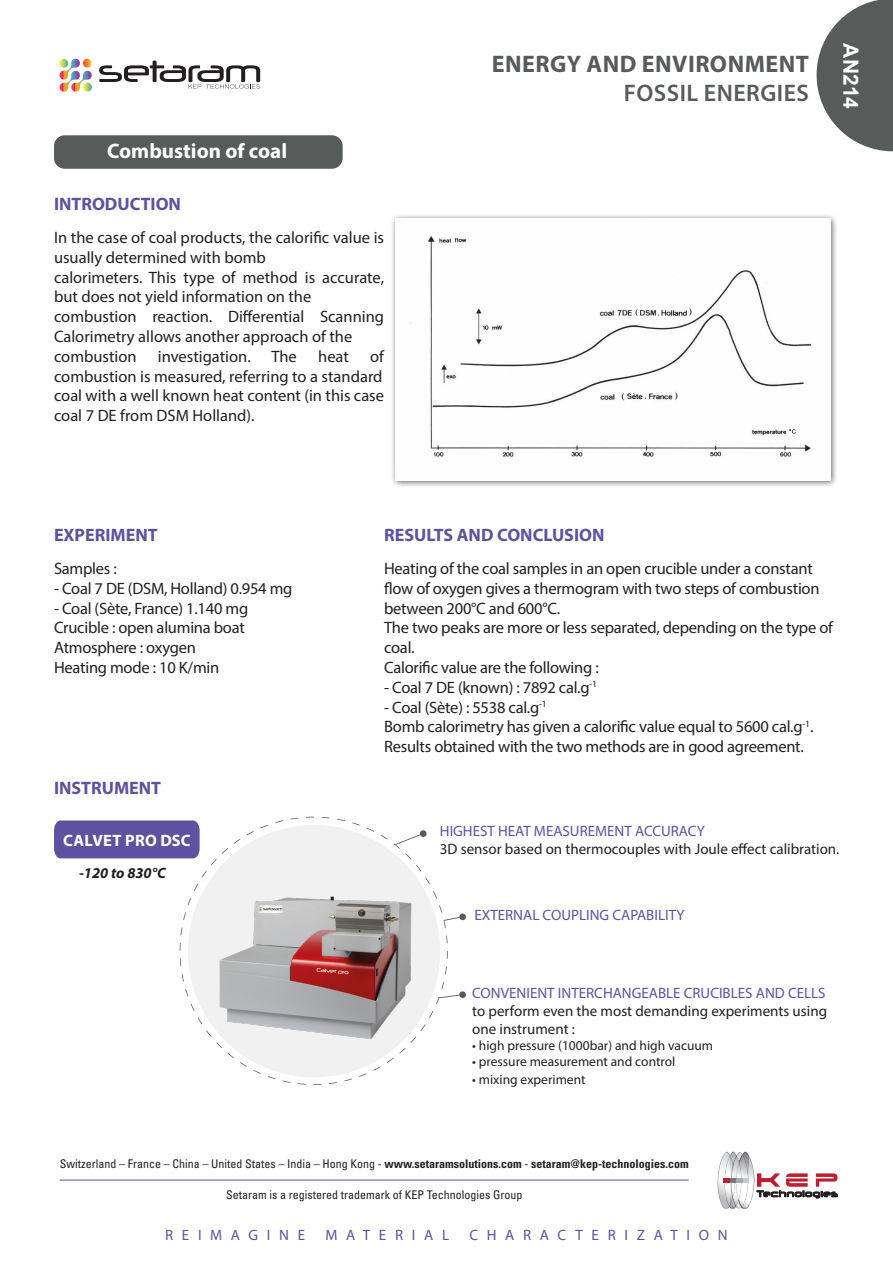
<style>
.page{position:relative;width:893px;height:1263px;background:#fff}
.page>*{position:absolute;margin:0;border:0;box-sizing:border-box;transform-origin:0 0}
.t1{font:700 24px "Myriad Pro";letter-spacing:.02em;color:#575c5b}
.t2{font:600 24px "Myriad Pro";letter-spacing:.02em;color:#575c5b}
.t3{font:700 21px "Myriad Pro";color:#fff}
.t4{font:700 21px "Arial";letter-spacing:.01em;color:#fff}
.t5{font:700 18px "Myriad Pro";color:#5e52a0}
.t6{font:16.5px/19.8px "Myriad Pro";letter-spacing:-.015em;color:#231f20}
.t7{font:700 16.5px "Myriad Pro";letter-spacing:.02em;color:#fff}
.t8{font:15px/18px "Myriad Pro";color:#231f20}
.t9{font:15px "Myriad Pro";color:#5e52a0}
.t10{font:15px "Myriad Pro";letter-spacing:.58em;color:#5e52a0}
.t11{font:italic 700 15px "Myriad Pro";color:#231f20}
.t12{font:13.5px "Myriad Pro";color:#231f20}
.t13{font:condensed 12px "Univers LT Std";color:#231f20}
.s1{font-weight:700}
</style>
<div class="page">
<svg style="left:59px;top:59px;width:33px;height:33px"></svg>
<svg style="left:99px;top:61px;width:161px;height:28px"></svg>
<div style="left:390px;top:213px;width:448px;height:275px;background:#231f20;opacity:.75"></div>
<img style="left:395px;top:219px;width:435px;height:262px">
<svg style="left:817px;top:0;width:76px;height:151px"></svg>
<div style="left:54px;top:135px;width:289px;height:34px;background:#575c5b;border-radius:11px"></div>
<div style="left:54px;top:820px;width:126px;height:38px;background:#5e52a0"></div>
<svg style="left:448px;top:917px;width:15px;height:4px"></svg>
<div style="left:459px;top:913px;width:7px;height:7px;background:#575c5b;border-radius:3px"></div>
<svg style="left:448px;top:994px;width:13px;height:4px"></svg>
<div style="left:459px;top:991px;width:7px;height:7px;background:#575c5b;border-radius:50%"></div>
<svg style="left:180px;top:817px;width:268px;height:268px"></svg>
<img style="left:209px;top:889px;width:213px;height:152px">
<img style="left:730px;top:1151px;width:17px;height:58px">
<svg style="left:717px;top:1152px;width:121px;height:56px"></svg>
<hr style="left:60px;top:1180px;width:629px;height:1px;background:#5e52a0">
<p class="t3" style="left:107px;top:137px;width:182px">Combustion of coal</p>
<p class="t5" style="left:54px;top:193px;width:129px">INTRODUCTION</p>
<p class="t6" style="left:54px;top:227px;width:332px">In the case of coal products, the calorific value is usually determined with bomb</p>
<p class="t6" style="left:54px;top:267px;width:332px">calorimeters. This type of method is accurate, but does not yield information on the</p>
<p class="t6" style="left:54px;top:307px;width:332px">combustion reaction. Differential Scanning<br>Calorimetry allows another approach of the</p>
<p class="t6" style="left:54px;top:346px;width:84px">combustion</p>
<p class="t6" style="left:158px;top:346px;width:140px">investigation. The</p>
<p class="t6" style="left:318px;top:346px;width:32px">heat</p>
<p class="t6" style="left:54px;top:346px;width:332px;text-align:right">of<br>combustion is measured, referring to a standard</p>
<p class="t6" style="left:54px;top:386px;width:332px">coal with a well known heat content (in this case coal 7 DE from DSM Holland).</p>
<p class="t1" style="left:492px;top:48px;width:319px">ENERGY AND ENVIRONMENT</p>
<p class="t2" style="left:624px;top:77px;width:187px">FOSSIL ENERGIES</p>
<p class="t4" style="left:866px;top:43px;width:68px;rotate:90deg">AN214</p>
<p class="t5" style="left:54px;top:523px;width:105px">EXPERIMENT</p>
<p class="t6" style="left:54px;top:558px;width:64px">Samples :</p>
<p class="t6" style="left:54px;top:578px;width:240px">- Coal 7 DE (DSM, Holland) 0.954 mg</p>
<p class="t6" style="left:54px;top:598px;width:196px">- Coal (Sète, France) 1.140 mg</p>
<p class="t6" style="left:54px;top:618px;width:192px">Crucible : open alumina boat</p>
<p class="t6" style="left:54px;top:637px;width:143px">Atmosphere : oxygen</p>
<p class="t6" style="left:54px;top:657px;width:167px">Heating mode : 10 K/min</p>
<p class="t5" style="left:384px;top:523px;width:222px">RESULTS AND CONCLUSION</p>
<p class="t6" style="left:384px;top:558px;width:437px">Heating of the coal samples in an open crucible under a constant flow of oxygen gives a thermogram with two steps of combustion between 200°C and 600°C.</p>
<p class="t6" style="left:384px;top:618px;width:450px">The two peaks are more or less separated, depending on the type of coal.</p>
<p class="t6" style="left:384px;top:657px;width:216px">Calorific value are the following :</p>
<p class="t6" style="left:384px;top:677px;width:215px">- Coal 7 DE (known) : 7892 cal.g<sup>-1</sup></p>
<p class="t6" style="left:384px;top:697px;width:164px">- Coal (Sète) : 5538 cal.g<sup>-1</sup></p>
<p class="t6" style="left:384px;top:717px;width:431px">Bomb calorimetry has given a calorific value equal to 5600 cal.g<sup>-1</sup>.<br>Results obtained with the two methods are in good agreement.</p>
<p class="t5" style="left:54px;top:776px;width:109px">INSTRUMENT</p>
<p class="t7" style="left:63px;top:829px;width:129px">CALVET PRO DSC</p>
<p class="t11" style="left:79px;top:863px;width:88px">-120 to 830°C</p>
<p class="t9" style="left:440px;top:822px;width:266px">HIGHEST HEAT MEASUREMENT ACCURACY</p>
<p class="t8" style="left:440px;top:840px;width:401px">3D sensor based on thermocouples with Joule effect calibration.</p>
<p class="t9" style="left:474px;top:906px;width:212px">EXTERNAL COUPLING CAPABILITY</p>
<p class="t9" style="left:472px;top:983px;width:355px">CONVENIENT INTERCHANGEABLE CRUCIBLES AND CELLS</p>
<p class="t8" style="left:472px;top:1001px;width:356px">to perform even the most demanding experiments using one instrument :</p>
<p class="t12" style="left:472px;top:1037px;width:242px">• high pressure (1000bar) and high vacuum</p>
<p class="t12" style="left:472px;top:1053px;width:205px">• pressure measurement and control</p>
<p class="t12" style="left:472px;top:1071px;width:115px">• mixing experiment</p>
<p class="t13" style="left:60px;top:1156px;width:631px">Switzerland – France – China – United States – India – Hong Kong - <span class="s1">www.setaramsolutions.com</span> - <span class="s1">setaram@kep-technologies.com</span></p>
<p class="t13" style="left:226px;top:1187px;width:298px">Setaram is a registered trademark of KEP Technologies Group</p>
<p class="t10" style="left:165px;top:1225px;width:142px">REIMAGINE</p>
<p class="t10" style="left:325px;top:1225px;width:125px">MATERIAL</p>
<p class="t10" style="left:469px;top:1225px;width:260px">CHARACTERIZATION</p>
</div>
